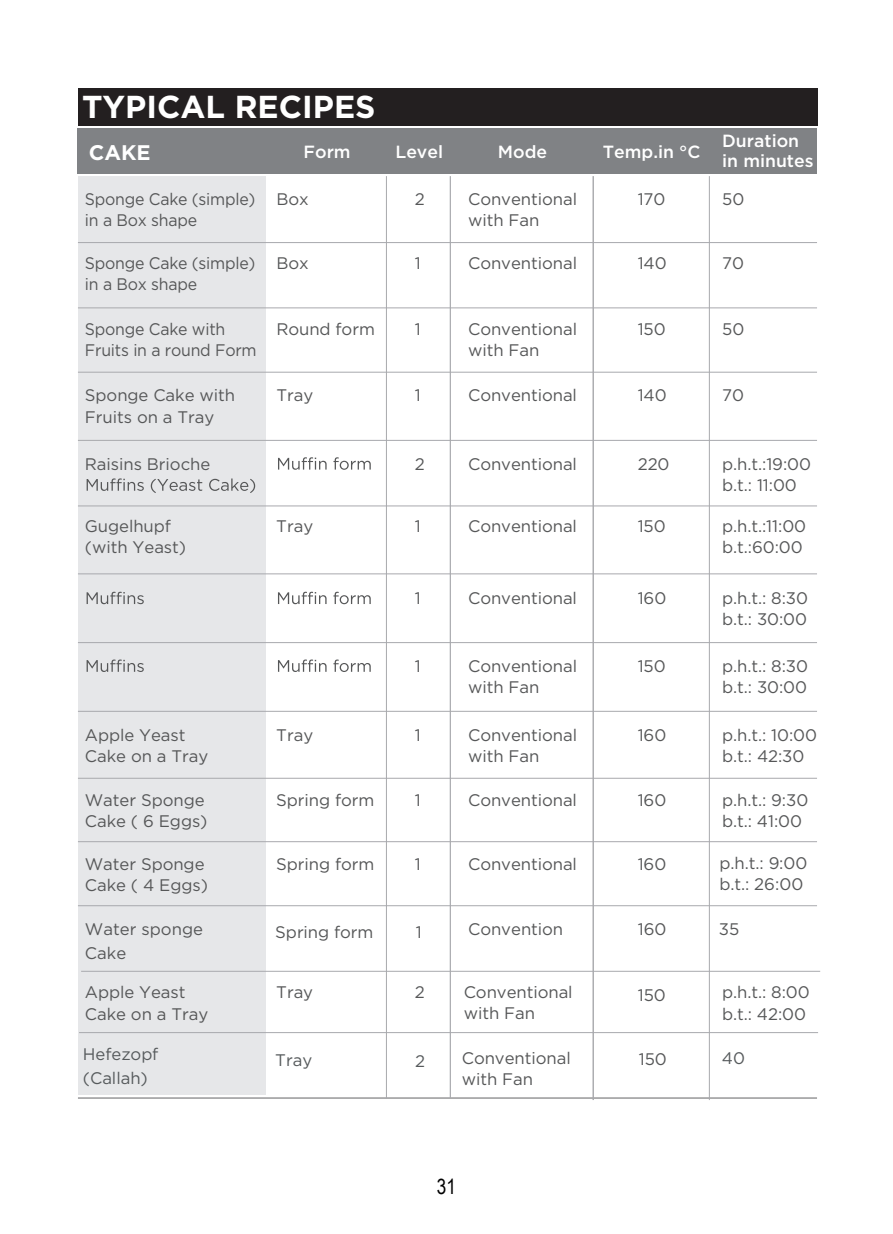
<style>
.page{position:relative;width:893px;height:1234px;background:#fff}
.page>*{position:absolute;margin:0;border:0;box-sizing:border-box;transform-origin:0 0}
.t1{font:700 31.65px "Gotham";color:#fff}
.t2{font:700 21.15px "Gotham";color:#fff}
.t3{font:21px "Arial Narrow";color:#000}
.t4{font:500 17.55px/19.4px "Gotham";color:#fff}
.t5{font:16.65px/21.1px "Gotham";letter-spacing:-.005em;color:#565758}
.t6{font:16.65px/21.1px "Gotham";letter-spacing:-.005em;color:#565758;scale:.95 1}
.t7{font:16.65px/24px "Gotham";color:#565a5c}
</style>
<div class="page">
<div style="left:78px;top:176px;width:187px;height:918px;background:#e6e7e9"></div>
<div style="left:78px;top:88px;width:739px;height:38px;background:#231f20"></div>
<hr style="left:78px;top:242px;width:739px;height:1px;background:#a8a9ad">
<hr style="left:78px;top:307px;width:739px;height:1px;background:#a8a9ad">
<hr style="left:78px;top:372px;width:739px;height:1px;background:#a8a9ad">
<hr style="left:78px;top:440px;width:739px;height:1px;background:#a8a9ad">
<hr style="left:78px;top:505px;width:739px;height:1px;background:#a8a9ad">
<hr style="left:78px;top:573px;width:739px;height:1px;background:#a8a9ad">
<hr style="left:78px;top:642px;width:739px;height:1px;background:#a8a9ad">
<hr style="left:78px;top:710px;width:739px;height:1px;background:#a8a9ad">
<hr style="left:78px;top:777px;width:739px;height:1px;background:#a8a9ad">
<hr style="left:78px;top:841px;width:739px;height:1px;background:#a8a9ad">
<hr style="left:78px;top:905px;width:739px;height:1px;background:#a8a9ad">
<hr style="left:78px;top:1097px;width:739px;height:1px;background:#636366">
<hr style="left:386px;top:176px;width:1px;height:922px;background:#a8a9ad">
<hr style="left:450px;top:176px;width:1px;height:921px;background:#a8a9ad">
<hr style="left:592px;top:176px;width:2px;height:923px;background:#a8a9ad">
<hr style="left:709px;top:176px;width:1px;height:923px;background:#a8a9ad">
<div style="left:78px;top:128px;width:739px;height:46px;background:#808285"></div>
<svg style="left:87px;top:478px;width:168px;height:15px"></svg>
<svg style="left:278px;top:457px;width:93px;height:12px"></svg>
<svg style="left:87px;top:591px;width:57px;height:13px"></svg>
<svg style="left:87px;top:659px;width:57px;height:12px"></svg>
<svg style="left:278px;top:591px;width:93px;height:13px"></svg>
<svg style="left:278px;top:659px;width:93px;height:13px"></svg>
<hr style="left:79px;top:1031px;width:739px;height:1px;background:#a8a9ad">
<hr style="left:81px;top:970px;width:739px;height:1px;background:#a8a9ad">
<h1 class="t1" style="left:82px;top:86px;width:295px">TYPICAL RECIPES</h1>
<p class="t2" style="left:89px;top:138px;width:63px">CAKE</p>
<p class="t4" style="left:304px;top:142px;width:49px">Form</p>
<p class="t4" style="left:395px;top:142px;width:49px">Level</p>
<p class="t4" style="left:498px;top:142px;width:51px">Mode</p>
<p class="t4" style="left:603px;top:142px;width:99px">Temp.in °C</p>
<p class="t4" style="left:722px;top:131px;width:93px">Duration in minutes</p>
<p class="t6" style="left:85px;top:188px;width:181px">Sponge Cake (simple) in a Box shape</p>
<p class="t5" style="left:276px;top:252px;width:34px">Box</p>
<p class="t5" style="left:468px;top:188px;width:110px">Conventional with Fan</p>
<p class="t5" style="left:722px;top:188px;width:24px">50</p>
<p class="t5" style="left:638px;top:188px;width:29px">170</p>
<p class="t5" style="left:415px;top:188px;width:12px">2</p>
<p class="t5" style="left:276px;top:188px;width:34px">Box</p>
<p class="t6" style="left:85px;top:252px;width:181px">Sponge Cake (simple) in a Box shape</p>
<p class="t5" style="left:468px;top:252px;width:110px">Conventional</p>
<p class="t5" style="left:722px;top:252px;width:23px">70</p>
<p class="t5" style="left:638px;top:252px;width:31px">140</p>
<p class="t5" style="left:415px;top:252px;width:7px">1</p>
<p class="t6" style="left:85px;top:318px;width:182px">Sponge Cake with<br>Fruits in a round Form</p>
<p class="t5" style="left:276px;top:318px;width:100px">Round form</p>
<p class="t5" style="left:468px;top:318px;width:110px">Conventional with Fan</p>
<p class="t5" style="left:415px;top:318px;width:7px">1</p>
<p class="t5" style="left:638px;top:318px;width:30px">150</p>
<p class="t5" style="left:722px;top:318px;width:24px">50</p>
<p class="t5" style="left:85px;top:384px;width:152px">Sponge Cake with<br>Fruits on a Tray</p>
<p class="t5" style="left:276px;top:384px;width:38px">Tray</p>
<p class="t5" style="left:468px;top:384px;width:110px">Conventional</p>
<p class="t5" style="left:468px;top:452px;width:110px">Conventional</p>
<p class="t5" style="left:722px;top:384px;width:23px">70</p>
<p class="t5" style="left:638px;top:384px;width:31px">140</p>
<p class="t5" style="left:415px;top:384px;width:7px">1</p>
<p class="t5" style="left:85px;top:452px;width:127px">Raisins Brioche</p>
<p class="t5" style="left:722px;top:452px;width:90px">p.h.t.:19:00 b.t.: 11:00</p>
<p class="t5" style="left:85px;top:515px;width:103px">Gugelhupf (with Yeast)</p>
<p class="t5" style="left:276px;top:515px;width:38px">Tray</p>
<p class="t5" style="left:722px;top:515px;width:86px">p.h.t.:11:00 b.t.:60:00</p>
<p class="t5" style="left:638px;top:452px;width:33px">220</p>
<p class="t5" style="left:415px;top:452px;width:12px">2</p>
<p class="t5" style="left:468px;top:515px;width:110px">Conventional</p>
<p class="t5" style="left:638px;top:515px;width:30px">150</p>
<p class="t5" style="left:415px;top:515px;width:7px">1</p>
<p class="t5" style="left:468px;top:587px;width:110px">Conventional</p>
<p class="t5" style="left:722px;top:587px;width:87px">p.h.t.: 8:30 b.t.: 30:00</p>
<p class="t5" style="left:722px;top:655px;width:87px">p.h.t.: 8:30 b.t.: 30:00</p>
<p class="t5" style="left:638px;top:587px;width:30px">160</p>
<p class="t5" style="left:415px;top:587px;width:7px">1</p>
<p class="t5" style="left:468px;top:654px;width:110px">Conventional with Fan</p>
<p class="t5" style="left:468px;top:724px;width:110px">Conventional with Fan</p>
<p class="t5" style="left:638px;top:655px;width:30px">150</p>
<p class="t5" style="left:415px;top:654px;width:7px">1</p>
<p class="t5" style="left:85px;top:724px;width:125px">Apple Yeast<br>Cake on a Tray</p>
<p class="t5" style="left:276px;top:724px;width:38px">Tray</p>
<p class="t5" style="left:722px;top:724px;width:96px">p.h.t.: 10:00 b.t.: 42:30</p>
<p class="t5" style="left:85px;top:788px;width:124px">Water Sponge<br>Cake ( 6 Eggs)</p>
<p class="t5" style="left:276px;top:788px;width:100px">Spring form</p>
<p class="t5" style="left:276px;top:852px;width:100px">Spring form</p>
<p class="t5" style="left:638px;top:724px;width:30px">160</p>
<p class="t5" style="left:415px;top:724px;width:7px">1</p>
<p class="t5" style="left:468px;top:788px;width:110px">Conventional</p>
<p class="t5" style="left:722px;top:788px;width:88px">p.h.t.: 9:30 b.t.: 41:00</p>
<p class="t5" style="left:638px;top:788px;width:30px">160</p>
<p class="t5" style="left:415px;top:788px;width:7px">1</p>
<p class="t5" style="left:719px;top:852px;width:90px">p.h.t.: 9:00 b.t.: 26:00</p>
<p class="t5" style="left:415px;top:852px;width:7px">1</p>
<p class="t5" style="left:468px;top:852px;width:110px">Conventional</p>
<p class="t5" style="left:638px;top:852px;width:30px">160</p>
<p class="t5" style="left:85px;top:852px;width:125px">Water Sponge<br>Cake ( 4 Eggs)</p>
<p class="t5" style="left:85px;top:916px;width:120px;line-height:24.5px">Water sponge<br>Cake</p>
<p class="t5" style="left:85px;top:981px;width:125px">Apple Yeast<br>Cake on a Tray</p>
<p class="t5" style="left:276px;top:981px;width:38px">Tray</p>
<p class="t5" style="left:415px;top:981px;width:12px">2</p>
<p class="t5" style="left:722px;top:981px;width:89px">p.h.t.: 8:00 b.t.: 42:00</p>
<p class="t5" style="left:468px;top:917px;width:97px">Convention</p>
<p class="t5" style="left:638px;top:917px;width:30px">160</p>
<p class="t5" style="left:275px;top:920px;width:100px">Spring form</p>
<p class="t5" style="left:416px;top:921px;width:7px">1</p>
<p class="t5" style="left:719px;top:918px;width:22px">35</p>
<p class="t5" style="left:464px;top:981px;width:110px">Conventional with Fan</p>
<p class="t5" style="left:638px;top:983px;width:30px">150</p>
<p class="t7" style="left:83px;top:1041px;width:77px">Hefezopf (Callah)</p>
<p class="t7" style="left:275px;top:1047px;width:39px">Tray</p>
<p class="t7" style="left:415px;top:1048px;width:12px">2</p>
<p class="t5" style="left:462px;top:1046px;width:111px">Conventional</p>
<p class="t7" style="left:722px;top:1045px;width:25px">40</p>
<p class="t5" style="left:639px;top:1048px;width:30px">150</p>
<p class="t5" style="left:462px;top:1068px;width:73px">with Fan</p>
<p class="t3" style="left:437px;top:1170px;width:21px">31</p>
</div>
